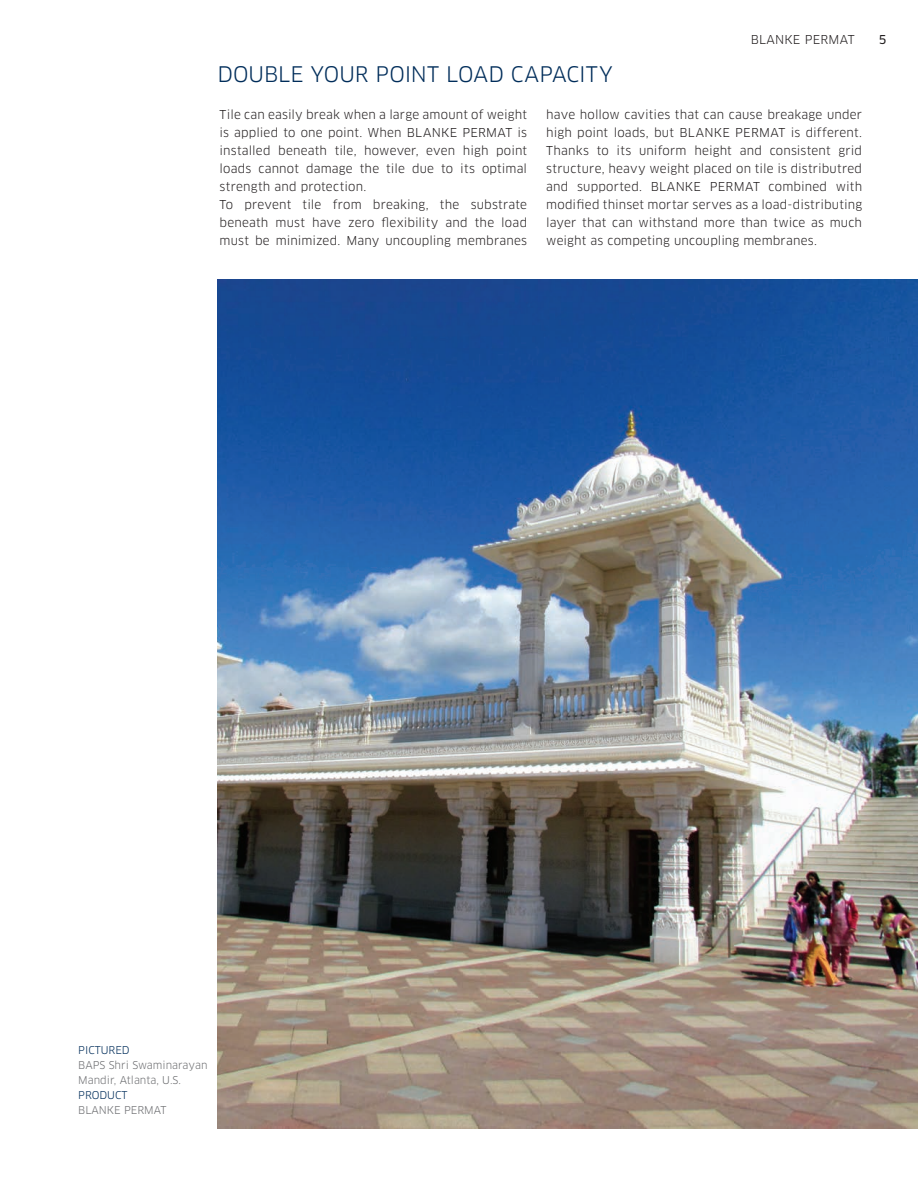
<style>
.page{position:relative;width:918px;height:1188px;background:#fff}
.page>*{position:absolute;margin:0;border:0;box-sizing:border-box;transform-origin:0 0}
.Headline_Unterkapite{font:21px "Clan OT";color:#002d5a}
.Fließtext{font:12px/18px "Clan OT";letter-spacing:.015em;color:#231f20;text-align:justify}
.t1{font:12px "Clan OT News";color:#231f20}
.Seitenzahlen{font:10.5px/15px "Clan OT";color:#6c6d70}
.Seitenzahlen-2{font:10.5px "Clan OT";color:#002d5a}
</style>
<div class="page">
<img style="left:217px;top:280px;width:701px;height:849px">
<p class="Fließtext" style="left:751px;top:31px;width:105px">BLANKE PERMAT</p>
<p class="t1" style="left:879px;top:33px;width:9px">5</p>
<p class="Headline_Unterkapite" style="left:217px;top:61px;width:397px">DOUBLE YOUR POINT LOAD CAPACITY</p>
<p class="Fließtext" style="left:220px;top:105px;width:309px">Tile can easily break when a large amount of weight is applied to one point. When BLANKE PERMAT is installed beneath tile, however, even high point loads cannot damage the tile due to its optimal strength and protection.</p>
<p class="Fließtext" style="left:220px;top:195px;width:309px">To prevent tile from breaking, the substrate beneath must have zero flexibility and the load must be minimized. Many uncoupling membranes</p>
<p class="Fließtext" style="left:546px;top:105px;width:317px">have hollow cavities that can cause breakage under high point loads, but BLANKE PERMAT is different.<br>Thanks to its uniform height and consistent grid structure, heavy weight placed on tile is distributred and supported. BLANKE PERMAT combined with modified thinset mortar serves as a load-distributing layer that can withstand more than twice as much weight as competing uncoupling membranes.</p>
<p class="Seitenzahlen-2" style="left:78px;top:1044px;width:53px">PICTURED</p>
<p class="Seitenzahlen" style="left:78px;top:1058px;width:131px">BAPS Shri Swaminarayan<br>Mandir, Atlanta, U.S.</p>
<p class="Seitenzahlen-2" style="left:78px;top:1089px;width:51px">PRODUCT</p>
<p class="Seitenzahlen" style="left:78px;top:1103px;width:90px">BLANKE PERMAT</p>
</div>
